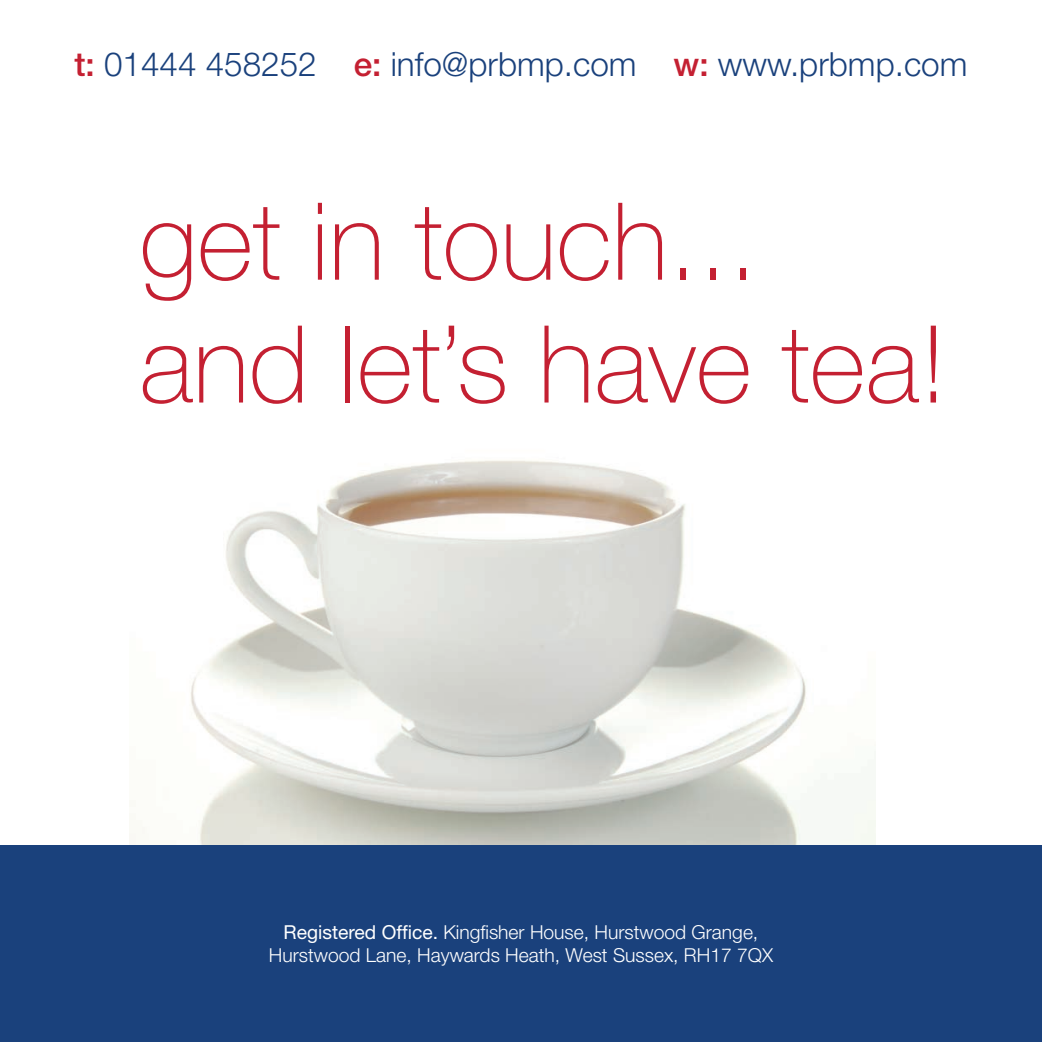
<style>
.page{position:relative;width:1042px;height:1042px;background:#fff}
.page>*{position:absolute;margin:0;border:0;box-sizing:border-box;transform-origin:0 0}
.t1{font:100 107.62px "Helvetica Neue";color:#c42032}
.t2{font:300 33.25px "Helvetica Neue";color:#1a417c}
.t3{font:300 19.25px/23.1px "Helvetica Neue";color:#fff;text-align:center}
.s1{font-weight:500;color:#c42032}
.s2{font-weight:400}
</style>
<div class="page">
<img style="left:129px;top:460px;width:747px;height:385px">
<div style="left:0;top:845px;width:1042px;height:197px;background:#1a417c"></div>
<p class="t2" style="left:75px;top:44px;width:894px"><span class="s1">t:</span> 01444 458252 <span class="s1">e:</span> info@prbmp.com <span class="s1">w:</span> www.prbmp.com</p>
<p class="t1" style="left:139px;top:181px;width:620px">get in touch...</p>
<p class="t1" style="left:139px;top:304px;width:809px">and let’s have tea!</p>
<p class="t3" style="left:269px;top:920px;width:506px"><span class="s2">Registered Office.</span> Kingfisher House, Hurstwood Grange,<br>Hurstwood Lane, Haywards Heath, West Sussex, RH17 7QX</p>
</div>
